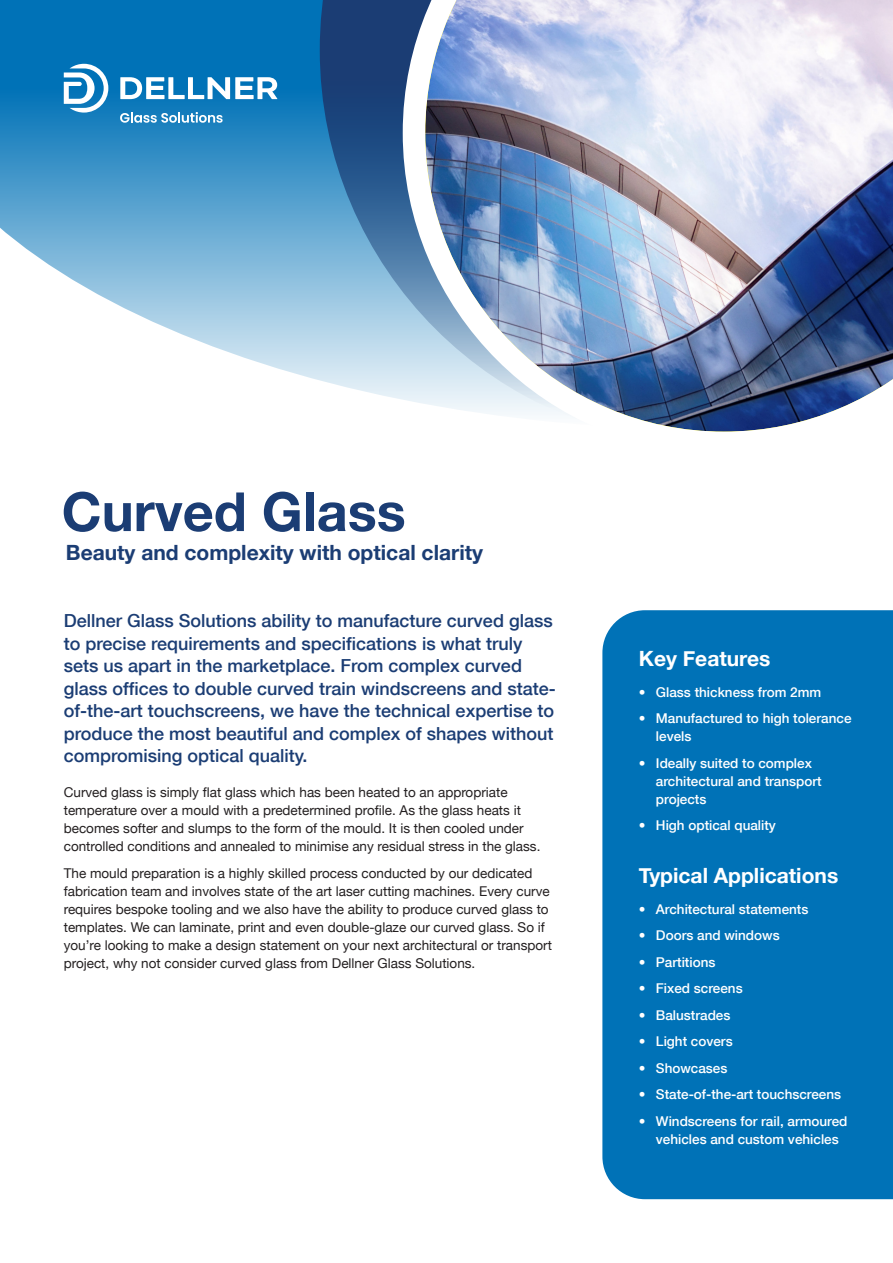
<style>
.page{position:relative;width:893px;height:1263px;background:#fff}
.page>*{position:absolute;margin:0;border:0;box-sizing:border-box;transform-origin:0 0}
.t1{font:700 54px "Helvetica Neue";color:#1b3d74}
.t2{font:700 21px "Helvetica Neue";color:#1b3d74}
.t3{font:700 21px "Helvetica Neue";color:#fff}
.t4{font:500 18px/22.5px "Helvetica Neue";color:#1b3d74}
.t5{font:13.5px/18px "Helvetica Neue";color:#231f20}
.t6{font:500 13.5px/18px "Helvetica Neue";color:#fff}
</style>
<div class="page">
<svg style="left:0;top:0;width:320px;height:381px"></svg>
<svg style="left:320px;top:0;width:83px;height:400px;background:#5b85ae"></svg>
<svg style="left:120px;top:77px;width:157px;height:22px"></svg>
<svg style="left:120px;top:112px;width:103px;height:11px"></svg>
<svg style="left:64px;top:64px;width:44px;height:49px"></svg>
<img style="left:403px;top:0;width:490px;height:432px">
<svg style="left:782px;top:395px;width:111px;height:37px"></svg>
<div style="left:602px;top:610px;width:291px;height:589px;background:#0072b7"></div>
<p class="t1" style="left:62px;top:478px;width:346px">Curved Glass</p>
<p class="t2" style="left:66px;top:540px;width:419px">Beauty and complexity with optical clarity</p>
<p class="t4" style="left:64px;top:609px;width:493px">Dellner Glass Solutions ability to manufacture curved glass to precise requirements and specifications is what truly sets us apart in the marketplace. From complex curved glass offices to double curved train windscreens and state&shy;of-the-art touchscreens, we have the technical expertise to produce the most beautiful and complex of shapes without compromising optical quality.</p>
<p class="t5" style="left:64px;top:784px;width:478px">Curved glass is simply flat glass which has been heated to an appropriate temperature over a mould with a predetermined profile. As the glass heats it becomes softer and slumps to the form of the mould. It is then cooled under controlled conditions and annealed to minimise any residual stress in the glass.</p>
<p class="t5" style="left:64px;top:865px;width:490px">The mould preparation is a highly skilled process conducted by our dedicated fabrication team and involves state of the art laser cutting machines. Every curve requires bespoke tooling and we also have the ability to produce curved glass to templates. We can laminate, print and even double-glaze our curved glass. So if you’re looking to make a design statement on your next architectural or transport project, why not consider curved glass from Dellner Glass Solutions.</p>
<p class="t3" style="left:639px;top:645px;width:133px">Key Features</p>
<p class="t6" style="left:639px;top:683px;width:184px">• Glass thickness from 2mm</p>
<p class="t6" style="left:656px;top:709px;width:197px;text-indent:-17px">• Manufactured to high tolerance levels</p>
<p class="t6" style="left:656px;top:754px;width:167px;text-indent:-17px">• Ideally suited to complex architectural and transport projects</p>
<p class="t6" style="left:639px;top:816px;width:139px">• High optical quality</p>
<p class="t3" style="left:639px;top:863px;width:201px">Typical Applications</p>
<p class="t6" style="left:639px;top:900px;width:171px">• Architectural statements</p>
<p class="t6" style="left:639px;top:926px;width:142px">• Doors and windows</p>
<p class="t6" style="left:639px;top:953px;width:78px">• Partitions</p>
<p class="t6" style="left:639px;top:979px;width:105px">• Fixed screens</p>
<p class="t6" style="left:639px;top:1006px;width:93px">• Balustrades</p>
<p class="t6" style="left:639px;top:1032px;width:95px">• Light covers</p>
<p class="t6" style="left:639px;top:1059px;width:90px">• Showcases</p>
<p class="t6" style="left:639px;top:1085px;width:204px">• State-of-the-art touchscreens</p>
<p class="t6" style="left:656px;top:1112px;width:193px;text-indent:-17px">• Windscreens for rail, armoured vehicles and custom vehicles</p>
</div>
